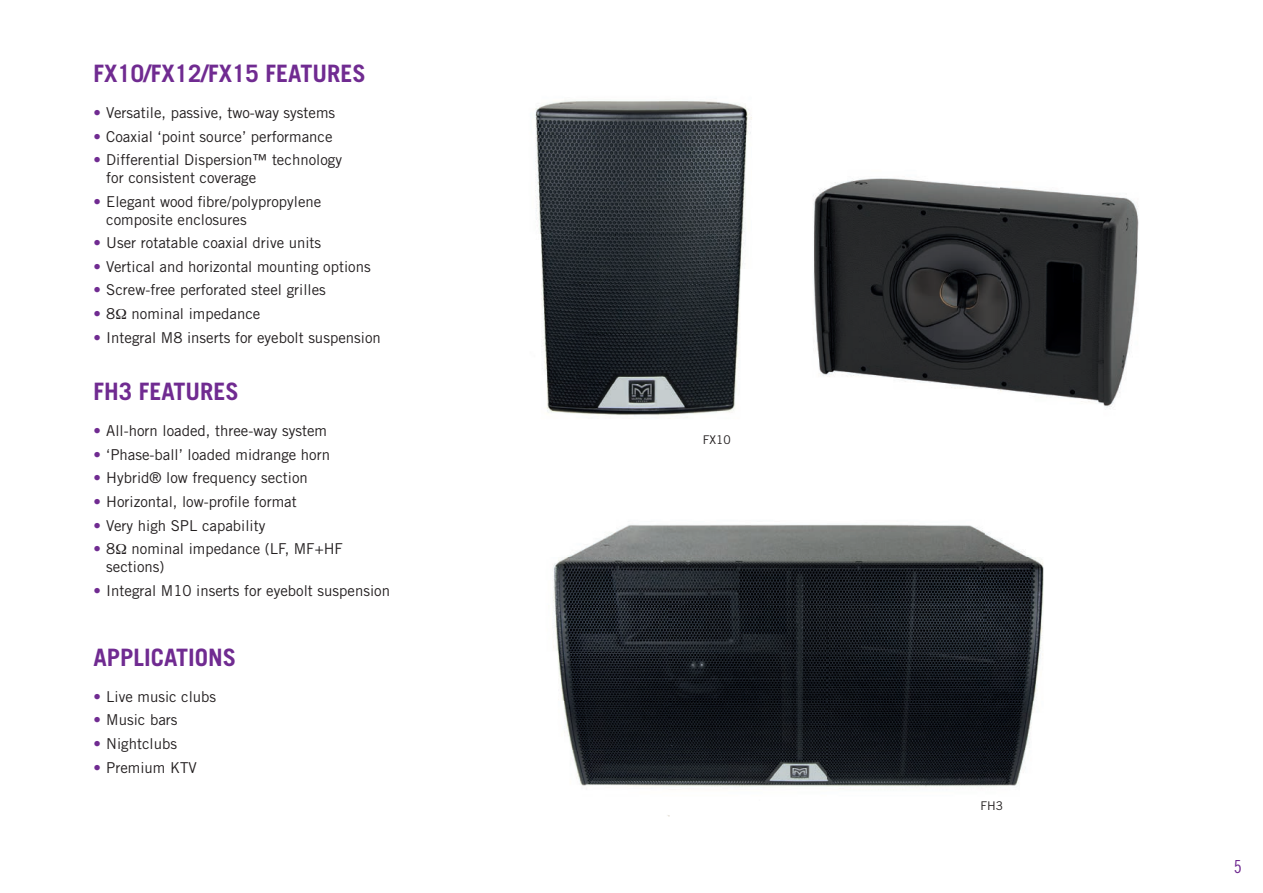
<style>
.page{position:relative;width:1263px;height:893px;background:#fff}
.page>*{position:absolute;margin:0;border:0;box-sizing:border-box;transform-origin:0 0}
.t1{font:700 24px "Trade Gothic";color:#702b91}
.t2{font:18px "Trade Gothic Cond Eighteen";color:#702b91}
.t3{font:15px/18px "Trade Gothic";color:#231f20}
.t4{font:12px "Trade Gothic";color:#231f20}
.s1{color:#702b91}
</style>
<div class="page">
<img style="left:535px;top:100px;width:217px;height:316px">
<img style="left:553px;top:524px;width:491px;height:293px">
<img style="left:813px;top:178px;width:326px;height:230px">
<h1 class="t1" style="left:94px;top:59px;width:274px">FX10/FX12/FX15 FEATURES</h1>
<p class="t3" style="left:94px;top:104px;width:243px"><span class="s1">•</span> Versatile, passive, two-way systems</p>
<p class="t3" style="left:94px;top:127px;width:240px"><span class="s1">•</span> Coaxial ‘point source’ performance</p>
<p class="t3" style="left:106px;top:151px;width:237px;text-indent:-13px"><span class="s1">•</span> Differential Dispersion™ technology for consistent coverage</p>
<p class="t3" style="left:106px;top:192px;width:217px;text-indent:-13px"><span class="s1">•</span> Elegant wood fibre/polypropylene composite enclosures</p>
<p class="t3" style="left:94px;top:234px;width:229px"><span class="s1">•</span> User rotatable coaxial drive units</p>
<p class="t3" style="left:94px;top:257px;width:279px"><span class="s1">•</span> Vertical and horizontal mounting options</p>
<p class="t3" style="left:94px;top:281px;width:234px"><span class="s1">•</span> Screw-free perforated steel grilles</p>
<p class="t3" style="left:94px;top:304px;width:168px"><span class="s1">•</span> 8 nominal impedance</p>
<p class="t3" style="left:94px;top:328px;width:289px"><span class="s1">•</span> Integral M8 inserts for eyebolt suspension</p>
<h1 class="t1" style="left:94px;top:377px;width:147px">FH3 FEATURES</h1>
<p class="t3" style="left:94px;top:422px;width:235px"><span class="s1">•</span> All-horn loaded, three-way system</p>
<p class="t3" style="left:94px;top:445px;width:238px"><span class="s1">•</span> ‘Phase-ball’ loaded midrange horn</p>
<p class="t3" style="left:94px;top:469px;width:216px"><span class="s1">•</span> Hybrid® low frequency section</p>
<p class="t3" style="left:94px;top:492px;width:205px"><span class="s1">•</span> Horizontal, low-profile format</p>
<p class="t3" style="left:94px;top:516px;width:173px"><span class="s1">•</span> Very high SPL capability</p>
<p class="t3" style="left:106px;top:539px;width:238px;text-indent:-13px"><span class="s1">•</span> 8 nominal impedance (LF, MF+HF sections)</p>
<p class="t3" style="left:94px;top:581px;width:298px"><span class="s1">•</span> Integral M10 inserts for eyebolt suspension</p>
<h1 class="t1" style="left:94px;top:643px;width:144px">APPLICATIONS</h1>
<p class="t3" style="left:94px;top:687px;width:124px"><span class="s1">•</span> Live music clubs</p>
<p class="t3" style="left:94px;top:711px;width:85px"><span class="s1">•</span> Music bars</p>
<p class="t3" style="left:94px;top:734px;width:85px"><span class="s1">•</span> Nightclubs</p>
<p class="t3" style="left:94px;top:758px;width:105px"><span class="s1">•</span> Premium KTV</p>
<p class="t4" style="left:703px;top:432px;width:30px">FX10</p>
<p class="t4" style="left:981px;top:799px;width:24px">FH3</p>
<p class="t2" style="left:1234px;top:856px;width:9px">5</p>
</div>
